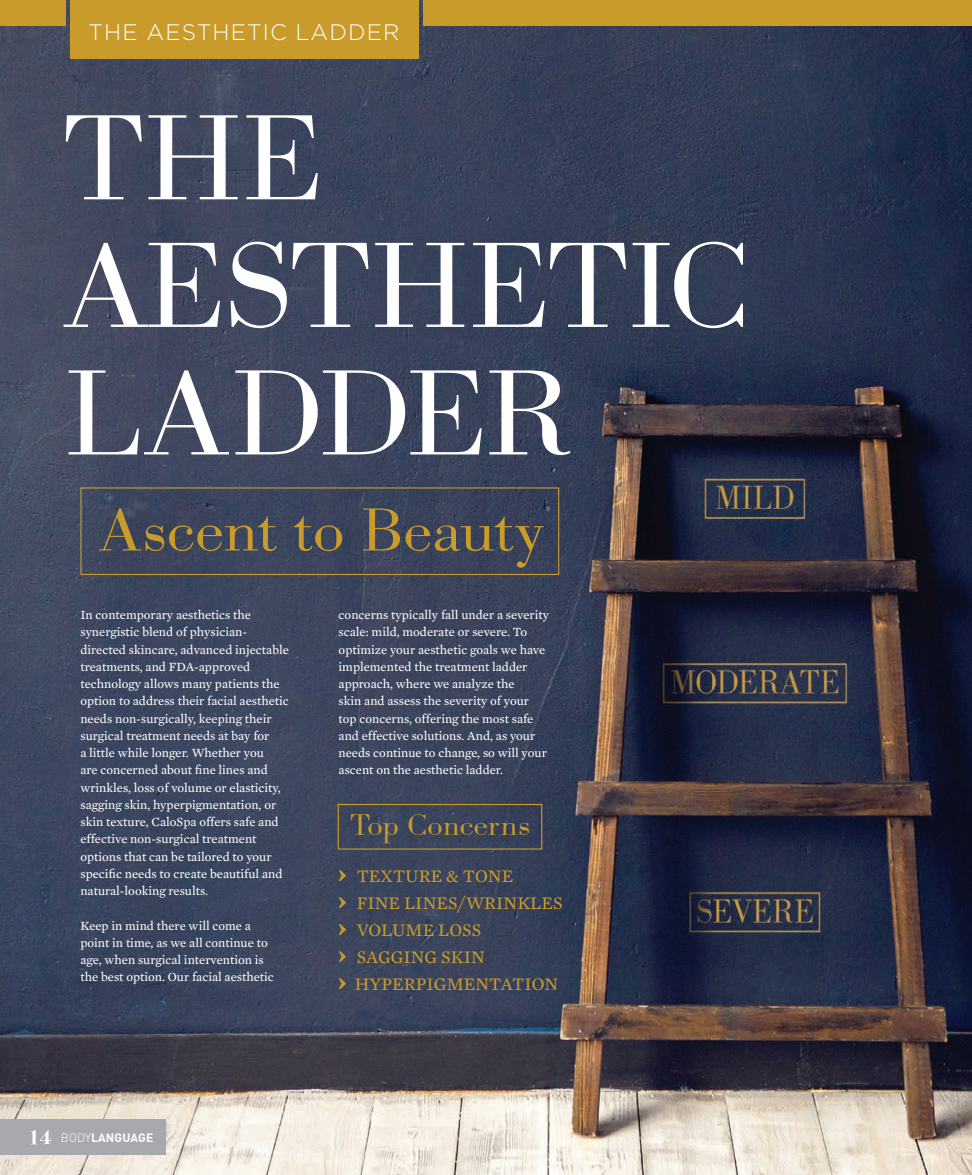
<style>
.page{position:relative;width:972px;height:1175px;background:#fff}
.page>*{position:absolute;margin:0;border:0;box-sizing:border-box;transform-origin:0 0}
.t1{font:300 126px/127.5px "Bodoni URW Ext Wid";letter-spacing:-.01em;color:#fff}
.t2{font:300 63px "Bodoni URW Ext Wid";letter-spacing:-.01em;color:#c99b2b}
.t3{font:300 30.9px "Bodoni URW Ext Wid";letter-spacing:-.015em;color:#c99b2b}
.t4{font:300 22.5px "Gotham";letter-spacing:.05em;color:#fff}
.t5{font:18px/27px "Mercury Text G2 Roman";color:#c99b2b}
.t6{font:12.75px/17.2px "Mercury Text G2 Roman";color:#fff}
.t7{font:700 12px "DINOT";letter-spacing:.01em;color:#fff}
.s1{font-family:"Mercury Text G2";font-weight:700;font-size:28.5px}
.s2{font-family:"Bodoni Svty Two ITCTT";font-size:21px}
.s3{font-weight:300}
</style>
<div class="page">
<img style="left:0;top:0;width:972px;height:1174px">
<div style="left:80px;top:487px;width:479px;height:88px;border:1px solid #c99b2b"></div>
<div style="left:0;top:0;width:65px;height:26px;background:#c99b2b"></div>
<div style="left:423px;top:0;width:549px;height:26px;background:#c99b2b"></div>
<div style="left:70px;top:0;width:348px;height:59px;background:#c99b2b"></div>
<div style="left:338px;top:804px;width:204px;height:45px;border:1px solid #c99b2b"></div>
<div style="left:0;top:1119px;width:165px;height:36px;background:#a8a9ad"></div>
<h3 class="t4" style="left:89px;top:19px;width:312px">THE AESTHETIC LADDER</h3>
<h1 class="t1" style="left:64px;top:95px;width:687px">THE<br>AESTHETIC<br>LADDER</h1>
<h2 class="t2" style="left:99px;top:493px;width:446px">Ascent to Beauty</h2>
<p class="t6" style="left:80px;top:606px;width:210px">In contemporary aesthetics the synergistic blend of physician&shy;directed skincare, advanced injectable treatments, and FDA-approved technology allows many patients the option to address their facial aesthetic needs non-surgically, keeping their surgical treatment needs at bay for<br>a little while longer. Whether you<br>are concerned about fine lines and wrinkles, loss of volume or elasticity, sagging skin, hyperpigmentation, or skin texture, CaloSpa offers safe and effective non-surgical treatment options that can be tailored to your specific needs to create beautiful and natural-looking results.</p>
<p class="t6" style="left:80px;top:916px;width:195px">Keep in mind there will come a point in time, as we all continue to age, when surgical intervention is the best option. Our facial aesthetic</p>
<p class="t6" style="left:339px;top:606px;width:212px">concerns typically fall under a severity scale: mild, moderate or severe. To optimize your aesthetic goals we have implemented the treatment ladder approach, where we analyze the<br>skin and assess the severity of your top concerns, offering the most safe and effective solutions. And, as your needs continue to change, so will your ascent on the aesthetic ladder.</p>
<h3 class="t3" style="left:351px;top:806px;width:181px">Top Concerns</h3>
<h3 class="t5" style="left:338px;top:862px;width:227px"><span class="s1">›</span> TEXTURE &amp; TONE<br><span class="s1">›</span> FINE LINES/WRINKLES <span class="s1">›</span> VOLUME LOSS<br><span class="s1">›</span> SAGGING SKIN<br><span class="s1">›</span> HYPERPIGMENTATION</h3>
<p class="t7" style="left:28px;top:1130px;width:127px"><span class="s2">14</span> <span class="s3">BODY</span>LANGUAGE</p>
</div>
